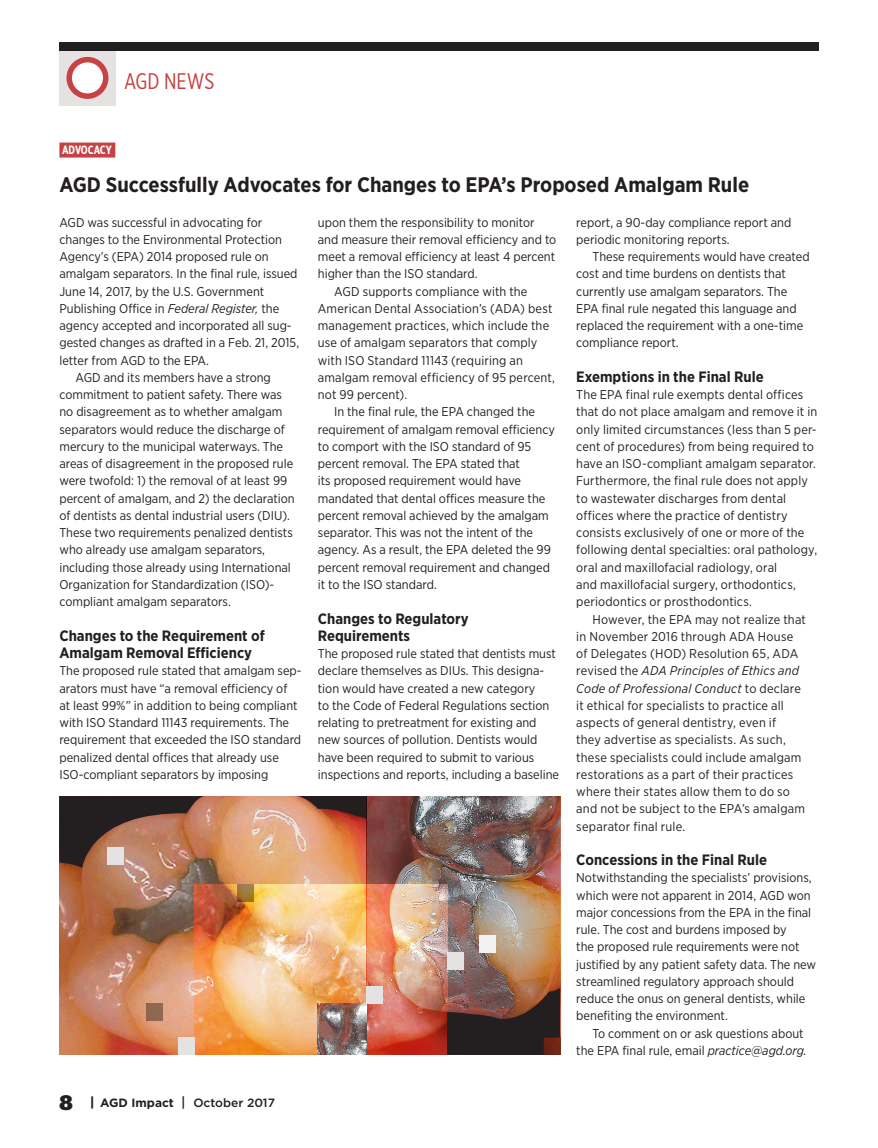
<style>
.page{position:relative;width:878px;height:1148px;background:#fff}
.page>*{position:absolute;margin:0;border:0;box-sizing:border-box;transform-origin:0 0}
.t1{font:22.5px "Gotham X Narrow";color:#c64243}
.AGD_News_Headline__M{font:700 21px "Gotham Narrow";color:#231f20}
.t2{font:700 21px "Stag";color:#231f20}
.AGD_News_Subhead{font:700 15px/17.2px "Gotham Narrow";color:#231f20}
.Body__Gotham_N_Book{font:12.75px/17.2px "Gotham Narrow";color:#231f20}
.Body_Indent__Gotham{font:12.75px/17.2px "Gotham Narrow";color:#231f20}
.t3{font:500 12px "Gotham";color:#231f20}
.Department_Red_Overl{font:700 12px "Gotham X Narrow";letter-spacing:-.005em;color:#fff}
.s1{font-style:italic}
.s2{font-family:"Gotham Narrow";font-weight:900;font-size:13.5px}
.s3{font-weight:700}
.s4{font-size:13.5px}
</style>
<div class="page">
<div style="left:59px;top:47px;width:56px;height:59px;background:#e4e3e1"></div>
<div style="left:59px;top:42px;width:759px;height:8px;background:#231f20"></div>
<svg style="left:69px;top:60px;width:37px;height:36px"></svg>
<div style="left:66px;top:57px;width:42px;height:42px;border:5px solid #c64243;border-radius:50%"></div>
<div style="left:59px;top:143px;width:56px;height:15px;background:#c64243"></div>
<img style="left:59px;top:796px;width:501px;height:259px">
<img style="left:195px;top:884px;width:252px;height:170px">
<svg style="left:237px;top:884px;width:16px;height:17px"></svg>
<div style="left:447px;top:952px;width:16px;height:17px;background:#e4e2e2"></div>
<div style="left:178px;top:1037px;width:17px;height:18px;background:#e4e3e1"></div>
<img style="left:318px;top:1003px;width:48px;height:52px">
<div style="left:479px;top:935px;width:16px;height:17px;background:#f2f2f2"></div>
<div style="left:366px;top:986px;width:16px;height:17px;background:#e4e2e2"></div>
<div style="left:146px;top:1003px;width:16px;height:17px;background:#906652"></div>
<svg style="left:59px;top:796px;width:145px;height:72px;background:#785546"></svg>
<svg style="left:299px;top:796px;width:67px;height:22px"></svg>
<img style="left:447px;top:987px;width:113px;height:67px">
<h1 class="t1" style="left:124px;top:67px;width:92px">AGD NEWS</h1>
<p class="Department_Red_Overl" style="left:62px;top:142px;width:51px">ADVOCACY</p>
<p class="AGD_News_Headline__M" style="left:59px;top:171px;width:691px">AGD Successfully Advocates for Changes to EPA’s Proposed Amalgam Rule</p>
<p class="Body__Gotham_N_Book" style="left:59px;top:213px;width:241px">AGD was successful in advocating for changes to the Environmental Protection Agency’s (EPA) 2014 proposed rule on amalgam separators. In the final rule, issued June 14, 2017, by the U.S. Government Publishing Office in <span class="s1">Federal Register,</span> the agency accepted and incorporated all sug&shy;gested changes as drafted in a Feb. 21, 2015, letter from AGD to the EPA.</p>
<p class="Body_Indent__Gotham" style="left:59px;top:368px;width:237px;text-indent:16px">AGD and its members have a strong commitment to patient safety. There was no disagreement as to whether amalgam separators would reduce the discharge of mercury to the municipal waterways. The areas of disagreement in the proposed rule were twofold: 1) the removal of at least 99 percent of amalgam, and 2) the declaration of dentists as dental industrial users (DIU).<br>These two requirements penalized dentists who already use amalgam separators, including those already using International Organization for Standardization (ISO)- compliant amalgam separators.</p>
<p class="AGD_News_Subhead" style="left:59px;top:626px;width:207px">Changes to the Requirement of<br>Amalgam Removal Efficiency</p>
<p class="Body__Gotham_N_Book" style="left:59px;top:662px;width:244px">The proposed rule stated that amalgam sep&shy;arators must have “a removal efficiency of<br>at least 99%” in addition to being compliant with ISO Standard 11143 requirements. The requirement that exceeded the ISO standard penalized dental offices that already use ISO-compliant separators by imposing</p>
<p class="Body__Gotham_N_Book" style="left:318px;top:213px;width:240px">upon them the responsibility to monitor and measure their removal efficiency and to meet a removal efficiency at least 4 percent higher than the ISO standard.</p>
<p class="Body_Indent__Gotham" style="left:318px;top:282px;width:238px;text-indent:16px">AGD supports compliance with the American Dental Association’s (ADA) best management practices, which include the use of amalgam separators that comply with ISO Standard 11143 (requiring an amalgam removal efficiency of 95 percent, not 99 percent).</p>
<p class="Body_Indent__Gotham" style="left:318px;top:403px;width:238px;text-indent:16px">In the final rule, the EPA changed the requirement of amalgam removal efficiency to comport with the ISO standard of 95 percent removal. The EPA stated that<br>its proposed requirement would have mandated that dental offices measure the percent removal achieved by the amalgam separator. This was not the intent of the agency. As a result, the EPA deleted the 99 percent removal requirement and changed it to the ISO standard.</p>
<p class="AGD_News_Subhead" style="left:318px;top:609px;width:152px">Changes to Regulatory<br>Requirements</p>
<p class="Body__Gotham_N_Book" style="left:318px;top:644px;width:243px">The proposed rule stated that dentists must declare themselves as DIUs. This designa&shy;tion would have created a new category<br>to the Code of Federal Regulations section relating to pretreatment for existing and new sources of pollution. Dentists would have been required to submit to various inspections and reports, including a baseline</p>
<h2 class="t2" style="left:59px;top:1090px;width:15px">8</h2>
<p class="t3" style="left:90px;top:1094px;width:186px"><span class="s2">|</span> <span class="s3">AGD Impact</span> <span class="s4">|</span> October 2017</p>
<p class="Body__Gotham_N_Book" style="left:576px;top:213px;width:216px">report, a 90-day compliance report and periodic monitoring reports.</p>
<p class="Body_Indent__Gotham" style="left:576px;top:248px;width:235px;text-indent:16px">These requirements would have created cost and time burdens on dentists that currently use amalgam separators. The EPA final rule negated this language and replaced the requirement with a one-time compliance report.</p>
<p class="AGD_News_Subhead" style="left:576px;top:368px;width:189px">Exemptions in the Final Rule</p>
<p class="Body__Gotham_N_Book" style="left:576px;top:386px;width:242px">The EPA final rule exempts dental offices that do not place amalgam and remove it in only limited circumstances (less than 5 per&shy;cent of procedures) from being required to have an ISO-compliant amalgam separator.<br>Furthermore, the final rule does not apply to wastewater discharges from dental offices where the practice of dentistry consists exclusively of one or more of the following dental specialties: oral pathology, oral and maxillofacial radiology, oral<br>and maxillofacial surgery, orthodontics, periodontics or prosthodontics.</p>
<p class="Body_Indent__Gotham" style="left:576px;top:610px;width:231px;text-indent:16px">However, the EPA may not realize that in November 2016 through ADA House of Delegates (HOD) Resolution 65, ADA revised the <span class="s1">ADA Principles of Ethics and Code of Professional Conduct</span> to declare it ethical for specialists to practice all aspects of general dentistry, even if<br>they advertise as specialists. As such, these specialists could include amalgam restorations as a part of their practices where their states allow them to do so and not be subject to the EPA’s amalgam separator final rule.</p>
<p class="AGD_News_Subhead" style="left:576px;top:851px;width:192px">Concessions in the Final Rule</p>
<p class="Body__Gotham_N_Book" style="left:576px;top:869px;width:241px">Notwithstanding the specialists’ provisions, which were not apparent in 2014, AGD won major concessions from the EPA in the final rule. The cost and burdens imposed by<br>the proposed rule requirements were not justified by any patient safety data. The new streamlined regulatory approach should reduce the onus on general dentists, while benefiting the environment.</p>
<p class="Body_Indent__Gotham" style="left:576px;top:1024px;width:232px;text-align:right">To comment on or ask questions about the EPA final rule, email <span class="s1">practice@agd.org.</span></p>
</div>
